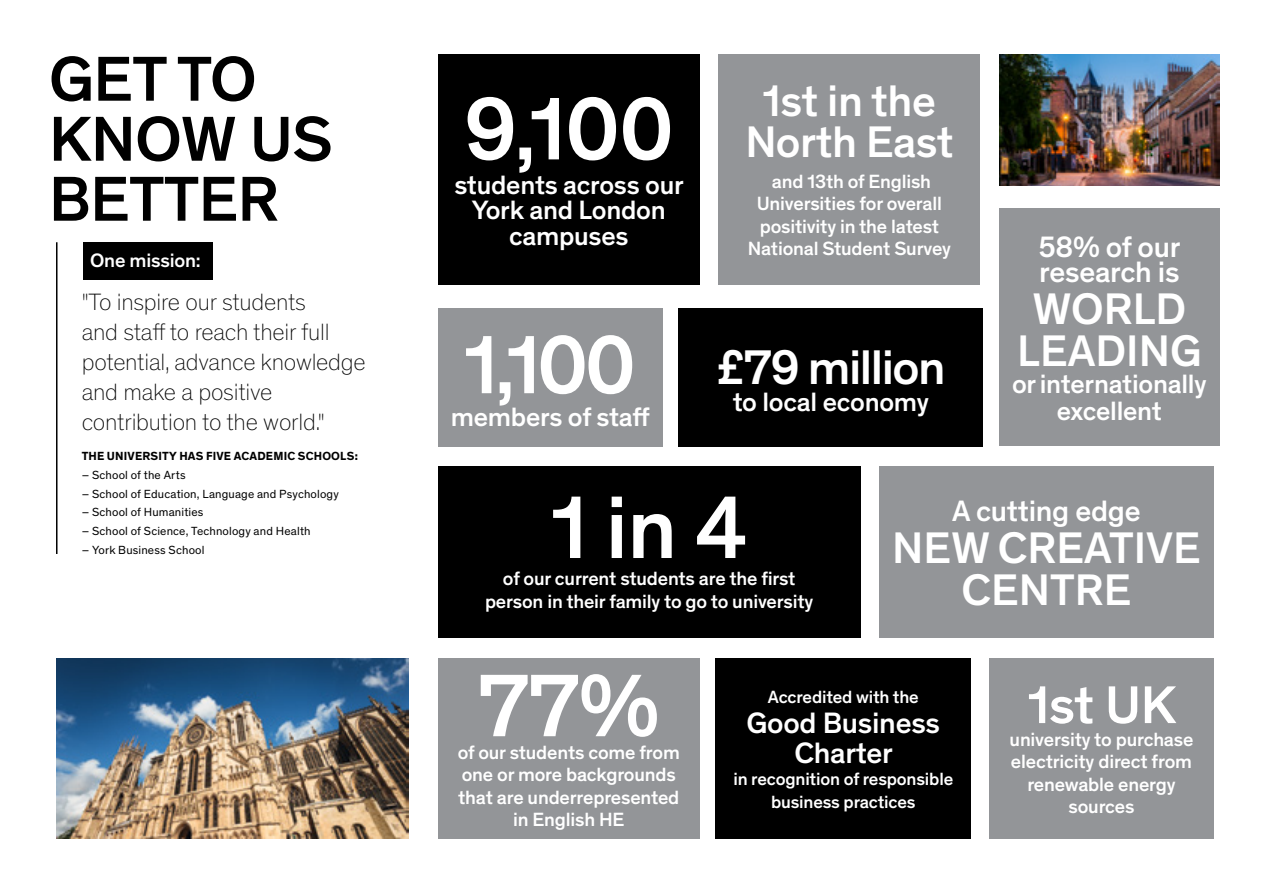
<style>
.page{position:relative;width:1263px;height:893px;background:#fff}
.page>*{position:absolute;margin:0;border:0;box-sizing:border-box;transform-origin:0 0}
.t1{font:500 90.3px "Theinhardt";letter-spacing:-.01em;color:#fff}
.t2{font:500 84px "Theinhardt";color:#fff}
.t3{font:500 64.5px/60px "Theinhardt";letter-spacing:-.01em;color:#000}
.t4{font:500 54px "Theinhardt";color:#fff}
.t5{font:500 49.5px "Theinhardt";letter-spacing:-.03em;color:#fff}
.t6{font:500 45px/42px "Theinhardt";color:#fff;text-align:center}
.t7{font:500 30px/25.5px "Theinhardt";letter-spacing:-.01em;color:#fff}
.t8{font:500 27px/25.5px "Theinhardt";letter-spacing:-.01em;color:#fff;text-align:center}
.t9{font:100 24px/30px "Theinhardt";letter-spacing:-.01em;color:#000}
.t10{font:500 19.8px "Theinhardt";letter-spacing:-.01em;color:#fff}
.t11{font:500 19.5px/22.5px "Theinhardt";letter-spacing:-.01em;color:#fff;text-align:center}
.t12{font:500 18px/22.5px "Theinhardt";letter-spacing:-.01em;color:#fff;text-align:center}
.Text_Type{font:12px "Theinhardt";letter-spacing:.015em;color:#000}
.Text_Type-2{font:700 12px "Theinhardt";letter-spacing:.015em;color:#000}
</style>
<div class="page">
<div style="left:83px;top:242px;width:130px;height:37px;background:#000"></div>
<hr style="left:56px;top:242px;width:2px;height:312px;background:#000">
<div style="left:438px;top:54px;width:262px;height:231px;background:#000"></div>
<div style="left:879px;top:467px;width:334px;height:171px;background:#939598"></div>
<div style="left:999px;top:209px;width:220px;height:237px;background:#939598"></div>
<div style="left:715px;top:658px;width:256px;height:181px;background:#000"></div>
<div style="left:719px;top:54px;width:261px;height:231px;background:#939598"></div>
<div style="left:438px;top:308px;width:224px;height:138px;background:#939598"></div>
<div style="left:679px;top:308px;width:304px;height:138px;background:#000"></div>
<div style="left:438px;top:658px;width:262px;height:181px;background:#939598"></div>
<div style="left:989px;top:658px;width:224px;height:181px;background:#939598"></div>
<img style="left:999px;top:54px;width:220px;height:132px">
<div style="left:438px;top:467px;width:422px;height:171px;background:#000"></div>
<img style="left:56px;top:658px;width:353px;height:181px">
<p class="t3" style="left:49px;top:45px;width:285px">GET TO<br>KNOW US</p>
<p class="t3" style="left:49px;top:165px;width:232px">BETTER</p>
<p class="t10" style="left:90px;top:246px;width:112px">One mission:</p>
<p class="t9" style="left:82px;top:286px;width:285px">"To inspire our students<br>and staff to reach their full potential, advance knowledge and make a positive contribution to the world."</p>
<p class="Text_Type-2" style="left:82px;top:447px;width:278px">THE UNIVERSITY HAS FIVE ACADEMIC SCHOOLS:</p>
<p class="Text_Type" style="left:82px;top:466px;width:106px">– School of the Arts</p>
<p class="Text_Type" style="left:82px;top:485px;width:259px">– School of Education, Language and Psychology</p>
<p class="Text_Type" style="left:82px;top:504px;width:123px">– School of Humanities</p>
<p class="Text_Type" style="left:82px;top:523px;width:230px">– School of Science, Technology and Health</p>
<p class="Text_Type" style="left:82px;top:542px;width:124px">– York Business School</p>
<p class="t1" style="left:464px;top:62px;width:212px">9,100</p>
<p class="t8" style="left:454px;top:170px;width:231px">students across our<br>York and London campuses</p>
<p class="t2" style="left:464px;top:303px;width:173px">1,100</p>
<p class="t8" style="left:451px;top:402px;width:200px">members of staff</p>
<p class="t6" style="left:745px;top:78px;width:210px;line-height:40.5px">1st in the<br>North East</p>
<p class="t11" style="left:748px;top:169px;width:205px">and 13th of English<br>Universities for overall positivity in the latest<br>National Student Survey</p>
<p class="t5" style="left:716px;top:331px;width:231px">£79 million</p>
<p class="t8" style="left:733px;top:387px;width:198px">to local economy</p>
<p class="t7" style="left:1039px;top:232px;width:143px">58% of our research is</p>
<p class="t6" style="left:1017px;top:285px;width:186px">WORLD<br>LEADING</p>
<p class="t8" style="left:1012px;top:369px;width:196px;line-height:27px">or internationally excellent</p>
<p class="t1" style="left:551px;top:461px;width:198px">1 in 4</p>
<p class="t11" style="left:485px;top:566px;width:330px">of our current students are the first person in their family to go to university</p>
<p class="t7" style="left:952px;top:496px;width:190px">A cutting edge</p>
<p class="t6" style="left:892px;top:524px;width:310px">NEW CREATIVE<br>CENTRE</p>
<p class="t1" style="left:478px;top:639px;width:183px">77%</p>
<p class="t11" style="left:458px;top:762px;width:223px">one or more backgrounds that are underrepresented in English HE</p>
<p class="t11" style="left:458px;top:740px;width:224px">of our students come from</p>
<p class="t12" style="left:768px;top:684px;width:152px">Accredited with the</p>
<p class="t7" style="left:747px;top:705px;width:195px;line-height:30px;text-align:center">Good Business<br>Charter</p>
<p class="t12" style="left:733px;top:766px;width:221px">in recognition of responsible business practices</p>
<p class="t4" style="left:1028px;top:665px;width:150px">1st UK</p>
<p class="t11" style="left:1009px;top:726px;width:185px">university to purchase electricity direct from renewable energy sources</p>
</div>
